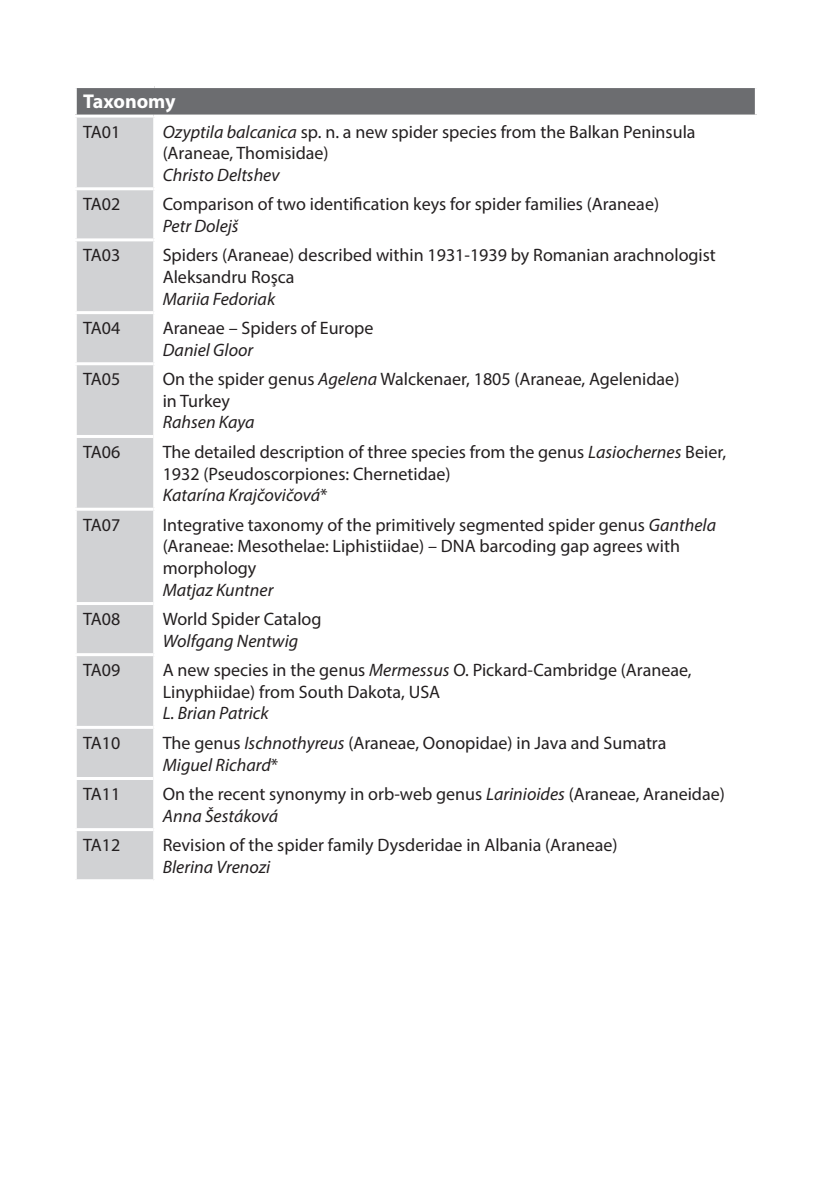
<style>
.page{position:relative;width:840px;height:1191px;background:#fff}
.page>*{position:absolute;margin:0;border:0;box-sizing:border-box;transform-origin:0 0}
.t1{font:700 20px "Myriad Pro";color:#fff}
.t2{font:18px/21.6px "Myriad Pro";color:#231f20}
.t3{font:italic 18px "Myriad Pro";color:#231f20}
.s1{font-style:italic}
</style>
<div class="page">
<div style="left:75px;top:87px;width:681px;height:29px;background:#6c6d70"></div>
<div style="left:77px;top:118px;width:76px;height:761px;background:#d1d2d4"></div>
<hr style="left:74px;top:85px;width:81px;height:3px;background:#fff">
<hr style="left:74px;top:88px;width:3px;height:27px;background:#fff">
<hr style="left:155px;top:85px;width:602px;height:3px;background:#fff">
<hr style="left:754px;top:88px;width:3px;height:27px;background:#fff">
<hr style="left:74px;top:115px;width:79px;height:3px;background:#fff">
<hr style="left:74px;top:187px;width:79px;height:3px;background:#fff">
<hr style="left:74px;top:238px;width:79px;height:3px;background:#fff">
<hr style="left:74px;top:311px;width:79px;height:3px;background:#fff">
<hr style="left:74px;top:362px;width:79px;height:3px;background:#fff">
<hr style="left:74px;top:435px;width:79px;height:3px;background:#fff">
<hr style="left:74px;top:508px;width:79px;height:3px;background:#fff">
<hr style="left:74px;top:602px;width:79px;height:3px;background:#fff">
<hr style="left:74px;top:653px;width:79px;height:3px;background:#fff">
<hr style="left:74px;top:726px;width:79px;height:3px;background:#fff">
<hr style="left:74px;top:777px;width:79px;height:3px;background:#fff">
<hr style="left:74px;top:828px;width:79px;height:3px;background:#fff">
<hr style="left:153px;top:115px;width:604px;height:3px;background:#fff">
<p class="t1" style="left:83px;top:88px;width:94px">Taxonomy</p>
<p class="t2" style="left:83px;top:120px;width:39px">TA01</p>
<p class="t2" style="left:163px;top:120px;width:534px"><span class="s1">Ozyptila balcanica</span> sp. n. a new spider species from the Balkan Peninsula (Araneae, Thomisidae)</p>
<p class="t3" style="left:163px;top:164px;width:118px">Christo Deltshev</p>
<p class="t2" style="left:83px;top:193px;width:39px">TA02</p>
<p class="t2" style="left:163px;top:193px;width:497px">Comparison of two identification keys for spider families (Araneae)</p>
<p class="t3" style="left:163px;top:215px;width:77px">Petr Dolejš</p>
<p class="t2" style="left:83px;top:244px;width:39px">TA03</p>
<p class="t2" style="left:163px;top:244px;width:554px">Spiders (Araneae) described within 1931-1939 by Romanian arachnologist<br>Aleksandru Roşca</p>
<p class="t3" style="left:163px;top:287px;width:114px">Mariia Fedoriak</p>
<p class="t2" style="left:83px;top:317px;width:39px">TA04</p>
<p class="t2" style="left:163px;top:317px;width:212px">Araneae – Spiders of Europe</p>
<p class="t3" style="left:163px;top:338px;width:92px">Daniel Gloor</p>
<p class="t2" style="left:83px;top:368px;width:39px">TA05</p>
<p class="t2" style="left:163px;top:368px;width:518px">On the spider genus <span class="s1">Agelena</span> Walckenaer, 1805 (Araneae, Agelenidae) in Turkey</p>
<p class="t3" style="left:163px;top:411px;width:93px">Rahsen Kaya</p>
<p class="t2" style="left:83px;top:441px;width:39px">TA06</p>
<p class="t2" style="left:163px;top:441px;width:564px">The detailed description of three species from the genus <span class="s1">Lasiochernes</span> Beier,<br>1932 (Pseudoscorpiones: Chernetidae)<br><span class="s1">Katarína Krajčovičová</span>*</p>
<p class="t2" style="left:83px;top:513px;width:39px">TA07</p>
<p class="t2" style="left:163px;top:513px;width:554px">Integrative taxonomy of the primitively segmented spider genus <span class="s1">Ganthela </span>(Araneae: Mesothelae: Liphistiidae) – DNA barcoding gap agrees with morphology</p>
<p class="t3" style="left:163px;top:578px;width:112px">Matjaz Kuntner</p>
<p class="t2" style="left:83px;top:608px;width:39px">TA08</p>
<p class="t2" style="left:163px;top:608px;width:160px">World Spider Catalog</p>
<p class="t3" style="left:163px;top:629px;width:137px">Wolfgang Nentwig</p>
<p class="t2" style="left:83px;top:659px;width:39px">TA09</p>
<p class="t2" style="left:163px;top:659px;width:530px">A new species in the genus <span class="s1">Mermessus</span> O. Pickard-Cambridge (Araneae,<br>Linyphiidae) from South Dakota, USA</p>
<p class="t3" style="left:163px;top:702px;width:107px">L. Brian Patrick</p>
<p class="t2" style="left:83px;top:732px;width:39px">TA10</p>
<p class="t2" style="left:163px;top:732px;width:505px">The genus <span class="s1">Ischnothyreus</span> (Araneae, Oonopidae) in Java and Sumatra<br><span class="s1">Miguel Richard</span>*</p>
<p class="t2" style="left:83px;top:783px;width:39px">TA11</p>
<p class="t2" style="left:163px;top:783px;width:563px">On the recent synonymy in orb-web genus <span class="s1">Larinioides</span> (Araneae, Araneidae)<br><span class="s1">Anna Šestáková</span></p>
<p class="t2" style="left:83px;top:834px;width:39px">TA12</p>
<p class="t2" style="left:163px;top:834px;width:456px">Revision of the spider family Dysderidae in Albania (Araneae)</p>
<p class="t3" style="left:163px;top:855px;width:109px">Blerina Vrenozi</p>
</div>
